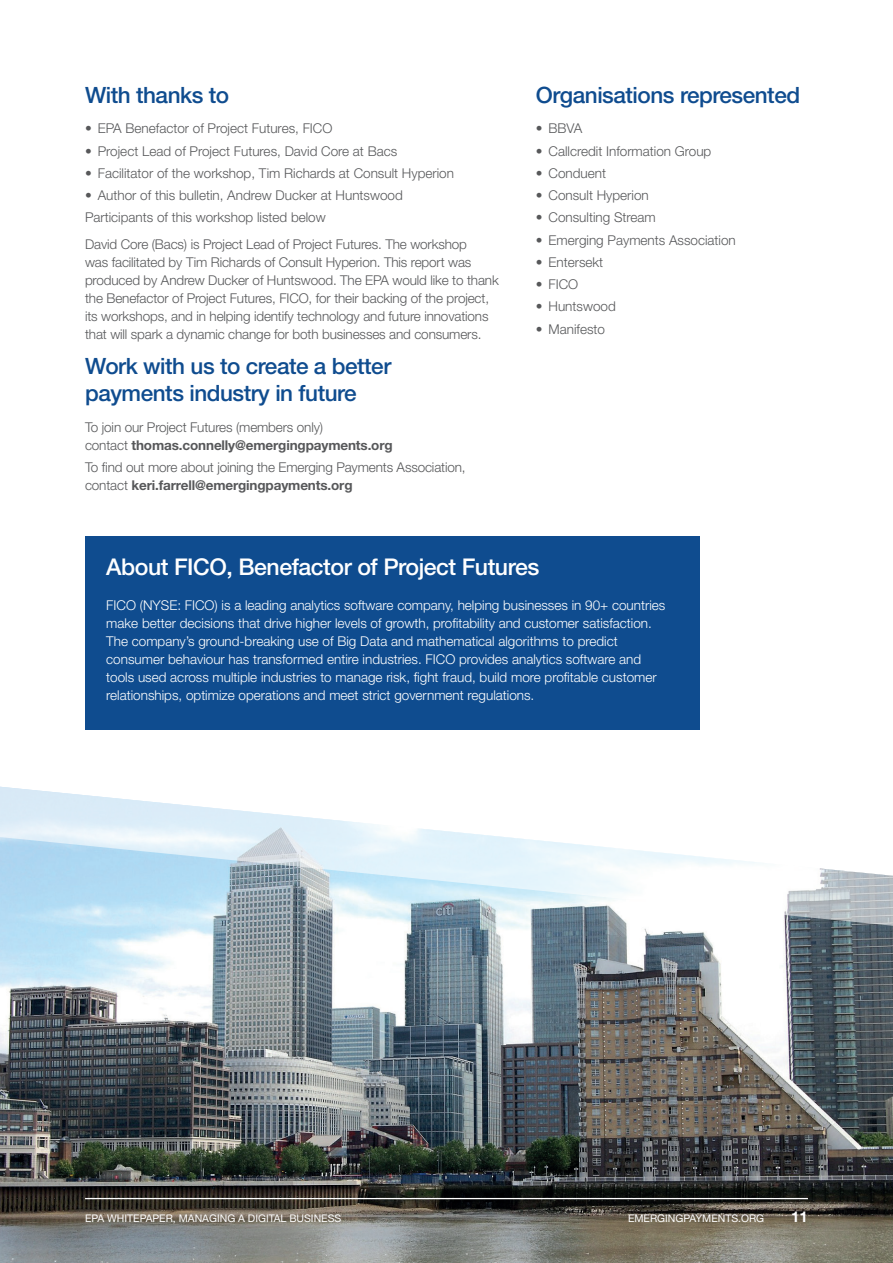
<style>
.page{position:relative;width:893px;height:1263px;background:#fff}
.page>*{position:absolute;margin:0;border:0;box-sizing:border-box;transform-origin:0 0}
.t1{font:500 23.1px "Helvetica Neue";letter-spacing:-.02em;color:#fff}
.t2{font:500 22.5px/27px "Helvetica Neue";letter-spacing:-.02em;color:#0f4c8f}
.t3{font:700 15px "Helvetica Neue";color:#fff}
.t4{font:300 13.5px/18px "Helvetica Neue";letter-spacing:-.01em;color:#57585a}
.t5{font:300 13.5px/18px "Helvetica Neue";color:#fff}
.t6{font:10.5px "Helvetica Neue";color:#fff}
.s1{font-weight:700}
</style>
<div class="page">
<img style="left:0;top:927px;width:893px;height:336px">
<svg style="left:0;top:787px;width:893px;height:140px"></svg>
<div style="left:85px;top:536px;width:614px;height:193px;background:#0f4c8f"></div>
<hr style="left:85px;top:1198px;width:723px;height:1px;background:#fff">
<h2 class="t2" style="left:85px;top:81px;width:146px">With thanks to</h2>
<p class="t4" style="left:85px;top:119px;width:249px">• EPA Benefactor of Project Futures, FICO</p>
<p class="t4" style="left:85px;top:141px;width:314px">• Project Lead of Project Futures, David Core at Bacs</p>
<p class="t4" style="left:85px;top:164px;width:370px">• Facilitator of the workshop, Tim Richards at Consult Hyperion</p>
<p class="t4" style="left:85px;top:184px;width:319px;line-height:22.2px">• Author of this bulletin, Andrew Ducker at Huntswood<br>Participants of this workshop listed below</p>
<p class="t4" style="left:85px;top:235px;width:415px">David Core (Bacs) is Project Lead of Project Futures. The workshop<br>was facilitated by Tim Richards of Consult Hyperion. This report was produced by Andrew Ducker of Huntswood. The EPA would like to thank the Benefactor of Project Futures, FICO, for their backing of the project, its workshops, and in helping identify technology and future innovations that will spark a dynamic change for both businesses and consumers.</p>
<h2 class="t2" style="left:85px;top:353px;width:308px">Work with us to create a better payments industry in future</h2>
<p class="t4" style="left:85px;top:418px;width:309px">To join our Project Futures (members only)<br>contact <span class="s1">thomas.connelly@emergingpayments.org</span></p>
<p class="t4" style="left:85px;top:458px;width:382px">To find out more about joining the Emerging Payments Association, contact <span class="s1">keri.farrell@emergingpayments.org</span></p>
<h2 class="t2" style="left:536px;top:81px;width:266px">Organisations represented</h2>
<p class="t4" style="left:536px;top:119px;width:48px">• BBVA</p>
<p class="t4" style="left:536px;top:141px;width:177px">• Callcredit Information Group</p>
<p class="t4" style="left:536px;top:164px;width:72px">• Conduent</p>
<p class="t4" style="left:536px;top:186px;width:115px">• Consult Hyperion</p>
<p class="t4" style="left:536px;top:208px;width:122px">• Consulting Stream</p>
<p class="t4" style="left:536px;top:230px;width:202px">• Emerging Payments Association</p>
<p class="t4" style="left:536px;top:253px;width:69px">• Entersekt</p>
<p class="t4" style="left:536px;top:275px;width:44px">• FICO</p>
<p class="t4" style="left:536px;top:297px;width:82px">• Huntswood</p>
<p class="t4" style="left:536px;top:319px;width:71px">• Manifesto</p>
<h1 class="t1" style="left:106px;top:553px;width:435px">About FICO, Benefactor of Project Futures</h1>
<p class="t5" style="left:106px;top:596px;width:560px">FICO (NYSE: FICO) is a leading analytics software company, helping businesses in 90+ countries make better decisions that drive higher levels of growth, profitability and customer satisfaction.<br>The company’s ground-breaking use of Big Data and mathematical algorithms to predict consumer behaviour has transformed entire industries. FICO provides analytics software and tools used across multiple industries to manage risk, fight fraud, build more profitable customer relationships, optimize operations and meet strict government regulations.</p>
<p class="t6" style="left:85px;top:1212px;width:258px">EPA WHITEPAPER, MANAGING A DIGITAL BUSINESS</p>
<p class="t6" style="left:628px;top:1212px;width:138px">EMERGINGPAYMENTS.ORG</p>
<p class="t3" style="left:791px;top:1207px;width:18px">11</p>
</div>
